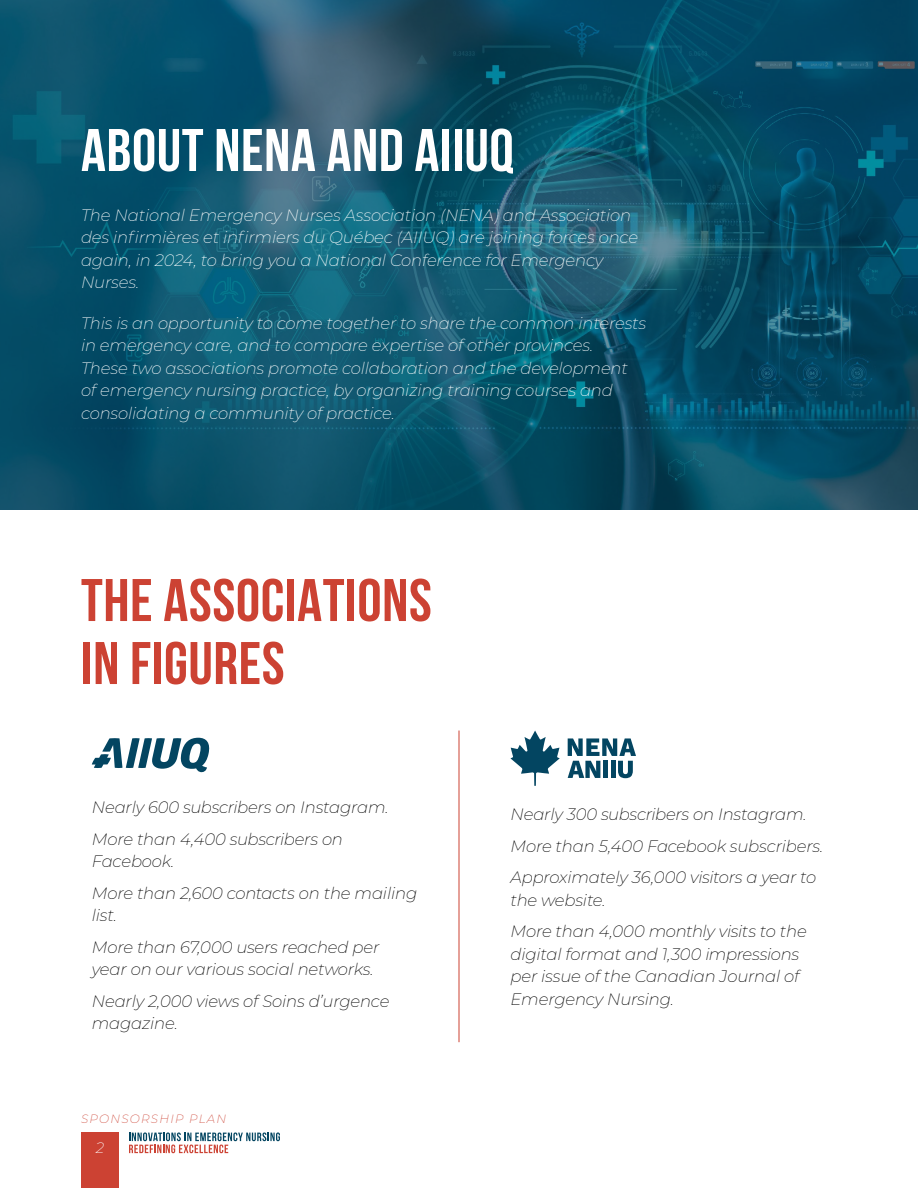
<style>
.page{position:relative;width:918px;height:1188px;background:#fff}
.page>*{position:absolute;margin:0;border:0;box-sizing:border-box;transform-origin:0 0}
.t1{font:700 60px/63px "Bebas Neue";letter-spacing:.01em;color:#cc4233}
.t2{font:700 60px "Bebas Neue";letter-spacing:.01em;color:#fff}
.t3{font:italic 200 16.5px/22.5px "Montserrat";letter-spacing:-.01em;color:#fff}
.t4{font:italic 200 16.5px/31.5px "Montserrat";letter-spacing:-.01em;color:#000}
.t5{font:italic 200 15px "Montserrat";color:#fff}
.t6{font:italic 200 12px "Montserrat";letter-spacing:.1em;color:#cc4233}
</style>
<div class="page">
<svg style="left:0;top:0;width:918px;height:509px;background:#0d526a"></svg>
<svg style="left:92px;top:738px;width:118px;height:35px"></svg>
<svg style="left:568px;top:738px;width:68px;height:40px"></svg>
<svg style="left:510px;top:731px;width:50px;height:55px"></svg>
<hr style="left:459px;top:731px;width:1px;height:311px;background:#cc4233">
<div style="left:81px;top:1132px;width:38px;height:56px;background:#cc4233"></div>
<svg style="left:129px;top:1132px;width:151px;height:21px"></svg>
<h1 class="t2" style="left:81px;top:117px;width:434px">ABOUT NENA AND AIIUQ</h1>
<p class="t3" style="left:81px;top:203px;width:559px">The National Emergency Nurses Association (NENA) and Association des infirmières et infirmiers du Québec (AIIUQ) are joining forces once again, in 2024, to bring you a National Conference for Emergency Nurses.</p>
<p class="t3" style="left:81px;top:311px;width:567px">This is an opportunity to come together to share the common interests in emergency care, and to compare expertise of other provinces.<br>These two associations promote collaboration and the development of emergency nursing practice, by organizing training courses and consolidating a community of practice.</p>
<h1 class="t1" style="left:81px;top:568px;width:352px">THE ASSOCIATIONS<br>IN FIGURES</h1>
<p class="t4" style="left:92px;top:791px;width:298px">Nearly 600 subscribers on Instagram.<br>More than 4,400 subscribers on</p>
<p class="t4" style="left:92px;top:845px;width:327px">Facebook.<br>More than 2,600 contacts on the mailing</p>
<p class="t4" style="left:92px;top:899px;width:289px">list.<br>More than 67,000 users reached per</p>
<p class="t4" style="left:92px;top:953px;width:299px">year on our various social networks.<br>Nearly 2,000 views of Soins d’urgence</p>
<p class="t4" style="left:92px;top:1007px;width:88px">magazine.</p>
<p class="t6" style="left:81px;top:1111px;width:147px">SPONSORSHIP PLAN</p>
<p class="t5" style="left:96px;top:1138px;width:10px">2</p>
<p class="t4" style="left:510px;top:798px;width:314px">Nearly 300 subscribers on Instagram.<br>More than 5,400 Facebook subscribers.<br>Approximately 36,000 visitors a year to</p>
<p class="t4" style="left:510px;top:884px;width:298px">the website.<br>More than 4,000 monthly visits to the</p>
<p class="t4" style="left:510px;top:942px;width:290px;line-height:22.5px;text-align:justify">digital format and 1,300 impressions per issue of the Canadian Journal of Emergency Nursing.</p>
</div>
